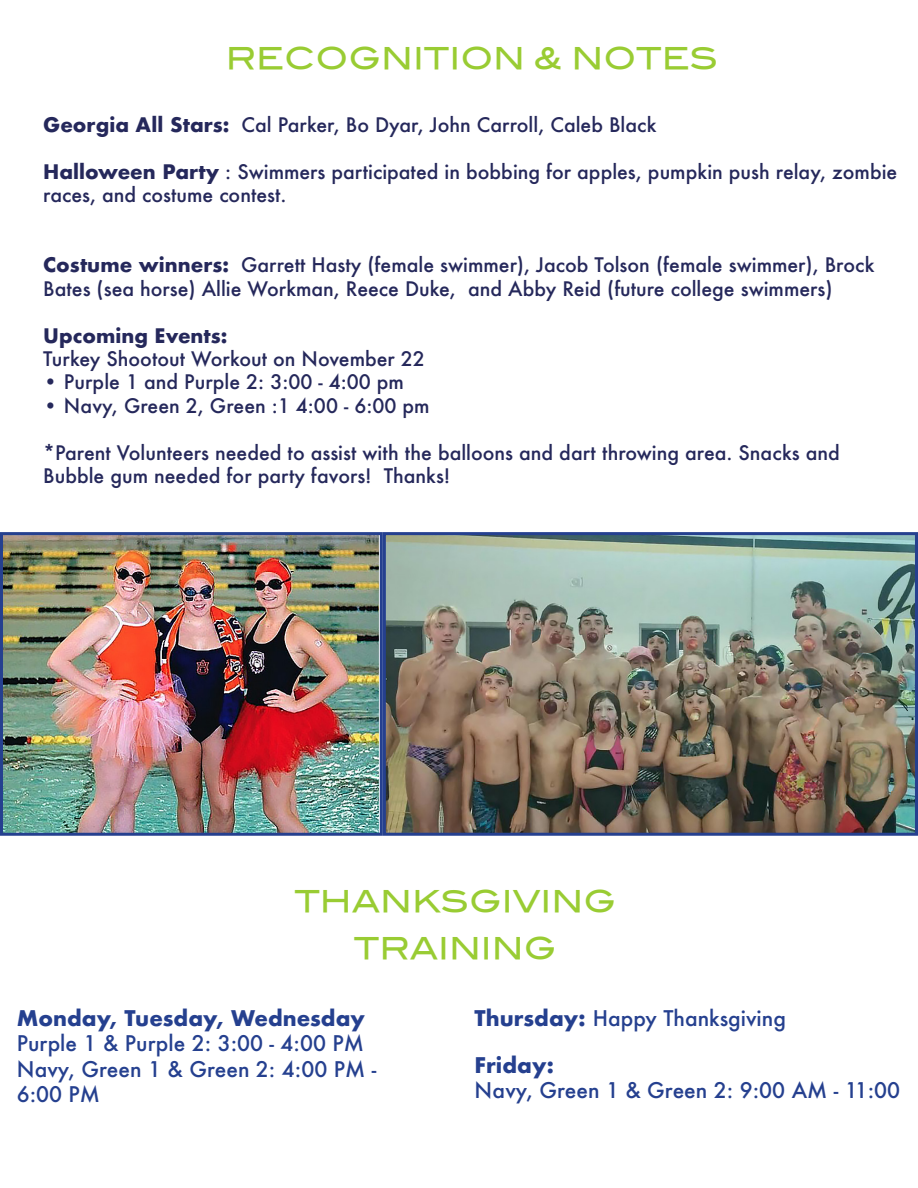
<style>
.page{position:relative;width:918px;height:1188px;background:#fff}
.page>*{position:absolute;margin:0;border:0;box-sizing:border-box;transform-origin:0 0}
.t1{font:30px/46.8px "Blair Md ITCTT Medium";color:#9c3;text-align:center}
.t2{font:500 21px/25.2px "Futura";color:#25408f}
.t3{font:700 21px "Futura";color:#25408f}
.t4{font:500 19.5px/23.4px "Futura";color:#25285b}
.t5{font:700 19.5px "Futura";color:#25285b}
.s1{font-weight:700}
</style>
<div class="page">
<img style="left:4px;top:536px;width:374px;height:296px">
<div style="left:0;top:532px;width:383px;height:304px;border:3px solid #25408f"></div>
<img style="left:387px;top:536px;width:527px;height:296px">
<div style="left:383px;top:532px;width:535px;height:304px;border:3px solid #25408f"></div>
<h1 class="t1" style="left:226px;top:32px;width:494px">RECOGNITION &amp; NOTES</h1>
<p class="t4" style="left:43px;top:113px;width:615px"><span class="s1">Georgia All Stars:</span> Cal Parker, Bo Dyar, John Carroll, Caleb Black</p>
<p class="t4" style="left:43px;top:160px;width:856px"><span class="s1">Halloween Party</span> : Swimmers participated in bobbing for apples, pumpkin push relay, zombie races, and costume contest.</p>
<p class="t4" style="left:43px;top:253px;width:833px"><span class="s1">Costume winners:</span> Garrett Hasty (female swimmer), Jacob Tolson (female swimmer), Brock<br>Bates (sea horse) Allie Workman, Reece Duke, and Abby Reid (future college swimmers)</p>
<p class="t5" style="left:43px;top:321px;width:186px">Upcoming Events:</p>
<p class="t4" style="left:43px;top:347px;width:383px">Turkey Shootout Workout on November 22</p>
<p class="t4" style="left:43px;top:370px;width:362px">• Purple 1 and Purple 2: 3:00 - 4:00 pm</p>
<p class="t4" style="left:43px;top:394px;width:388px">• Navy, Green 2, Green :1 4:00 - 6:00 pm</p>
<p class="t4" style="left:43px;top:440px;width:798px">*Parent Volunteers needed to assist with the balloons and dart throwing area. Snacks and<br>Bubble gum needed for party favors! Thanks!</p>
<h1 class="t1" style="left:294px;top:875px;width:323px">THANKSGIVING<br>TRAINING</h1>
<p class="t3" style="left:17px;top:1003px;width:350px">Monday, Tuesday, Wednesday</p>
<p class="t2" style="left:17px;top:1031px;width:361px">Purple 1 &amp; Purple 2: 3:00 - 4:00 PM<br>Navy, Green 1 &amp; Green 2: 4:00 PM -<br>6:00 PM</p>
<p class="t2" style="left:475px;top:1005px;width:313px"><span class="s1">Thursday:</span> Happy Thanksgiving</p>
<p class="t3" style="left:475px;top:1050px;width:81px">Friday:</p>
<p class="t2" style="left:475px;top:1077px;width:427px">Navy, Green 1 &amp; Green 2: 9:00 AM - 11:00</p>
</div>
